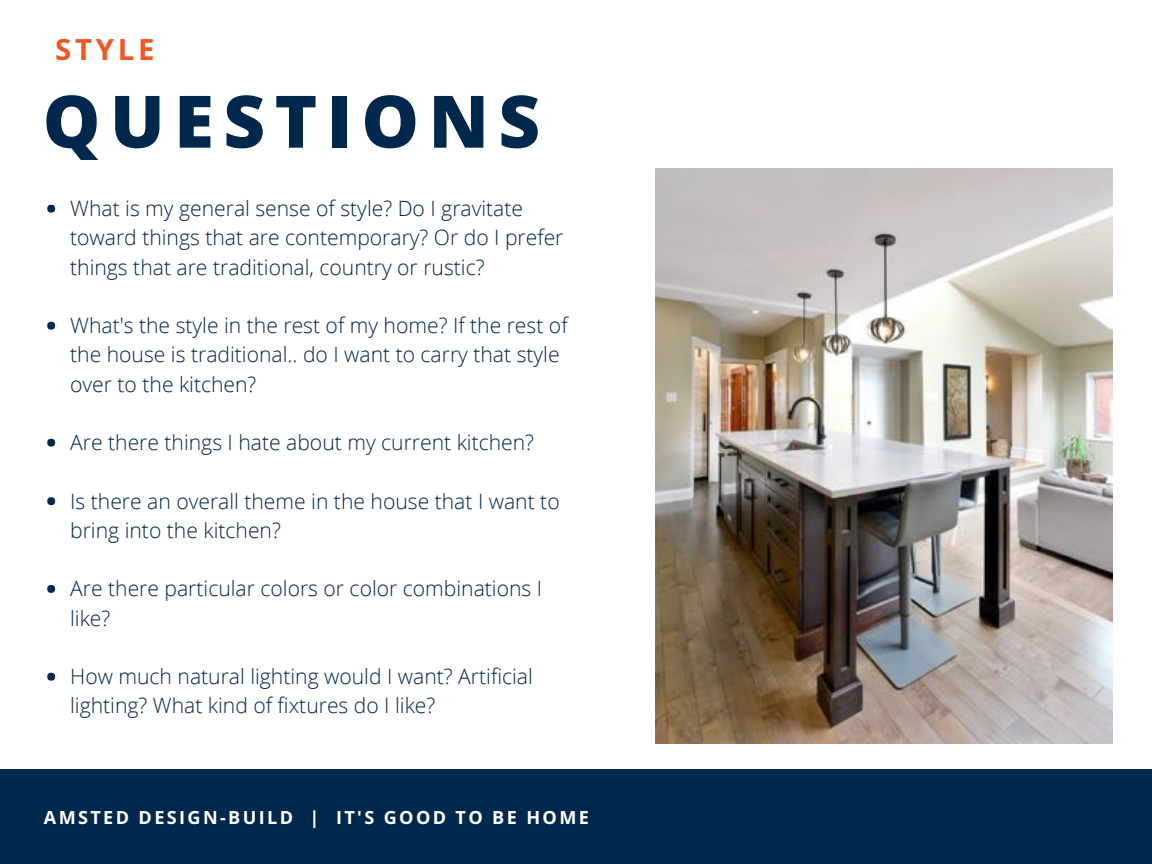
<style>
.page{position:relative;width:1152px;height:864px;background:#fff}
.page>*{position:absolute;margin:0;border:0;box-sizing:border-box;transform-origin:0 0}
.t1{font:800 72.45px "Open Sans";letter-spacing:.13em;color:#00274c}
.t2{font:700 29.25px "Open Sans";letter-spacing:.13em;color:#f15623}
.t3{font:300 21.15px/29.2px "Open Sans";color:#00274c}
.t4{font:700 18.15px "Open Sans";letter-spacing:.13em;color:#fff}
</style>
<div class="page">
<div style="left:0;top:770px;width:1152px;height:94px;background:#00274c"></div>
<div style="left:47px;top:205px;width:8px;height:8px;background:#00274c;border-radius:50%"></div>
<div style="left:47px;top:322px;width:8px;height:8px;background:#00274c;border-radius:50%"></div>
<div style="left:47px;top:439px;width:8px;height:8px;background:#00274c;border-radius:50%"></div>
<div style="left:47px;top:497px;width:8px;height:8px;background:#00274c;border-radius:50%"></div>
<div style="left:47px;top:585px;width:8px;height:8px;background:#00274c;border-radius:50%"></div>
<div style="left:47px;top:673px;width:8px;height:8px;background:#00274c;border-radius:50%"></div>
<img style="left:656px;top:169px;width:457px;height:575px">
<h2 class="t2" style="left:55px;top:28px;width:101px">STYLE</h2>
<h1 class="t1" style="left:43px;top:70px;width:499px">QUESTIONS</h1>
<p class="t3" style="left:70px;top:193px;width:495px">What is my general sense of style? Do I gravitate toward things that are contemporary? Or do I prefer things that are traditional, country or rustic?</p>
<p class="t3" style="left:70px;top:310px;width:499px">What's the style in the rest of my home? If the rest of the house is traditional.. do I want to carry that style over to the kitchen?</p>
<p class="t3" style="left:70px;top:427px;width:465px">Are there things I hate about my current kitchen?</p>
<p class="t3" style="left:70px;top:486px;width:491px">Is there an overall theme in the house that I want to bring into the kitchen?</p>
<p class="t3" style="left:70px;top:573px;width:474px">Are there particular colors or color combinations I like?</p>
<p class="t3" style="left:70px;top:661px;width:464px">How much natural lighting would I want? Artificial lighting? What kind of fixtures do I like?</p>
<p class="t4" style="left:44px;top:804px;width:547px">AMSTED DESIGN-BUILD | IT'S GOOD TO BE HOME</p>
</div>
